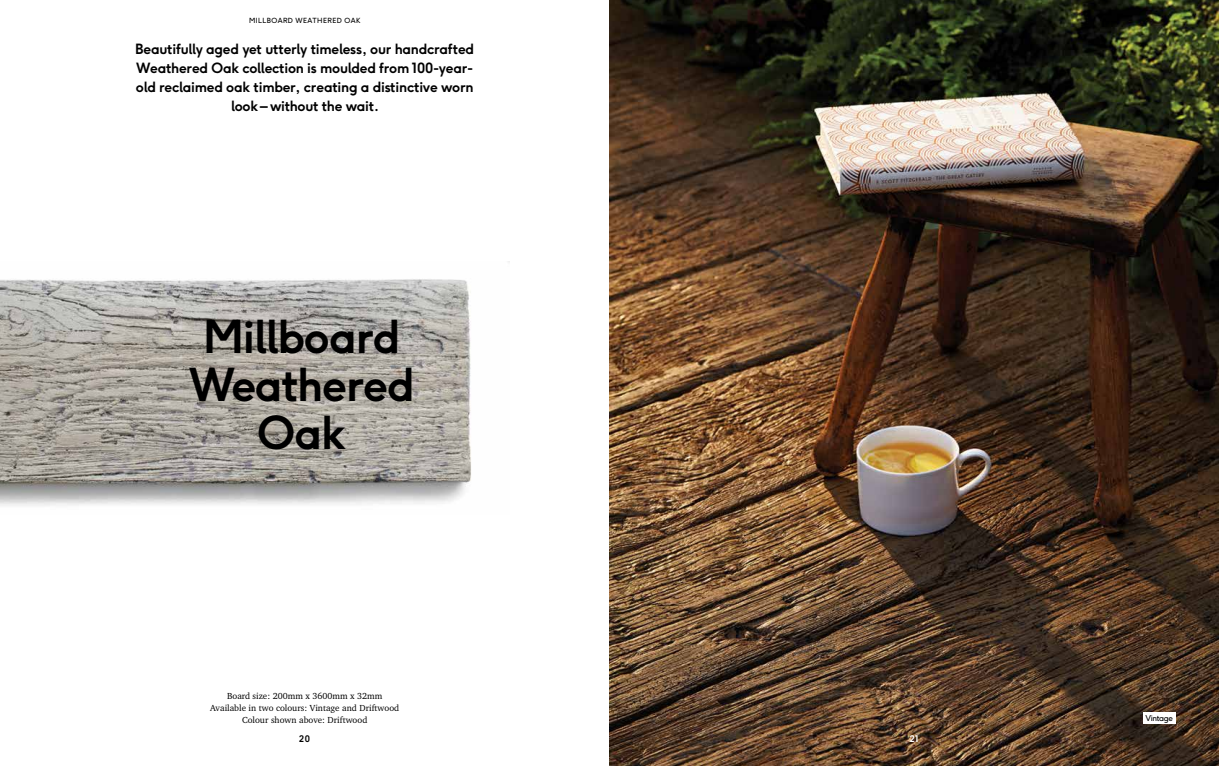
<style>
.page{position:relative;width:1219px;height:766px;background:#fff}
.page>*{position:absolute;margin:0;border:0;box-sizing:border-box;transform-origin:0 0}
.t1{font:700 45px/48px "F37 Ginger";letter-spacing:-.025em;color:#000;text-align:center}
.t2{font:700 14px/19px "F37 Ginger";letter-spacing:-.02em;color:#000;text-align:center}
.t3{font:9px/12px "Charter IT Cby BT";color:#000;text-align:center}
.t4{font:700 9px "F37 Ginger";color:#000}
.t5{font:700 9px "F37 Ginger";color:#fff}
.t6{font:8px "F37 Ginger";letter-spacing:-.04em;color:#000}
.t7{font:7px "F37 Ginger";letter-spacing:.06em;color:#000}
</style>
<div class="page">
<img style="left:609px;top:0;width:610px;height:765px">
<div style="left:1143px;top:712px;width:33px;height:11px;background:#fff"></div>
<img style="left:0;top:261px;width:510px;height:245px">
<p class="t7" style="left:249px;top:18px;width:113px">MILLBOARD WEATHERED OAK</p>
<p class="t2" style="left:135px;top:40px;width:340px">Beautifully aged yet utterly timeless, our handcrafted Weathered Oak collection is moulded from 100-year&shy;old reclaimed oak timber, creating a distinctive worn look – without the wait.</p>
<h1 class="t1" style="left:189px;top:317px;width:228px">Millboard<br>Weathered<br>Oak</h1>
<p class="t3" style="left:210px;top:690px;width:191px">Board size: 200mm x 3600mm x 32mm<br>Available in two colours: Vintage and Driftwood<br>Colour shown above: Driftwood</p>
<p class="t4" style="left:299px;top:734px;width:12px">20</p>
<p class="t5" style="left:910px;top:734px;width:11px">21</p>
<p class="t6" style="left:1145px;top:714px;width:29px">Vintage</p>
</div>
